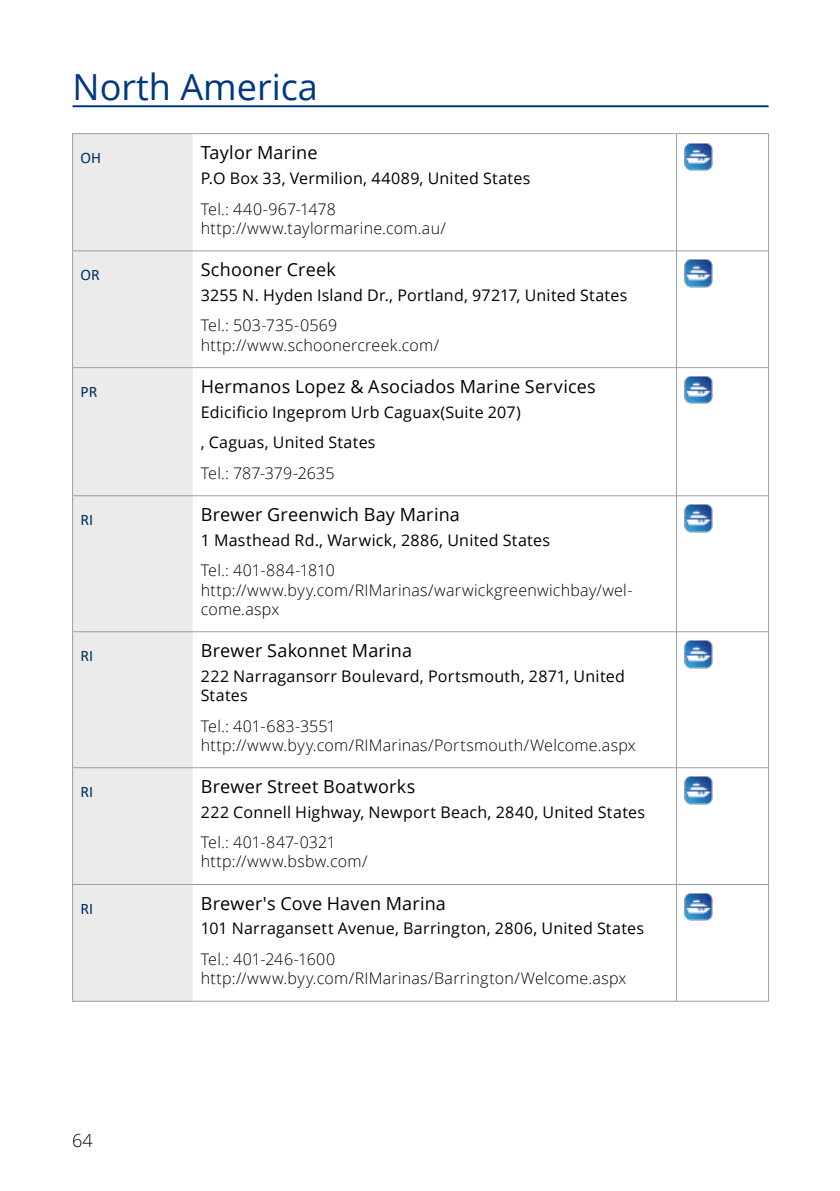
<style>
.page{position:relative;width:840px;height:1191px;background:#fff}
.page>*{position:absolute;margin:0;border:0;box-sizing:border-box;transform-origin:0 0}
.t1{font:36px "Open Sans";color:#003882}
.t2{font:18px "Open Sans";letter-spacing:.01em;color:#000}
.t3{font:300 18px "Open Sans";color:#000}
.t4{font:300 16px/19.2px "Open Sans";letter-spacing:.015em;color:#000}
.t5{font:16px/30.6px "Open Sans";letter-spacing:.015em;color:#000}
.t6{font:16px "Calibri";color:#00305e}
</style>
<div class="page">
<div style="left:73px;top:134px;width:119px;height:866px;background:#ebebec"></div>
<hr style="left:192px;top:133px;width:484px;height:1px;background:#9c9e9f">
<hr style="left:676px;top:133px;width:92px;height:1px;background:#9c9e9f">
<hr style="left:72px;top:133px;width:120px;height:1px;background:#9c9e9f">
<hr style="left:72px;top:134px;width:1px;height:116px;background:#9c9e9f">
<hr style="left:72px;top:250px;width:120px;height:1px;background:#9c9e9f">
<hr style="left:72px;top:251px;width:1px;height:116px;background:#9c9e9f">
<hr style="left:192px;top:250px;width:484px;height:1px;background:#9c9e9f">
<hr style="left:72px;top:367px;width:120px;height:1px;background:#9c9e9f">
<hr style="left:72px;top:368px;width:1px;height:127px;background:#9c9e9f">
<hr style="left:192px;top:367px;width:484px;height:1px;background:#9c9e9f">
<hr style="left:72px;top:495px;width:120px;height:1px;background:#9c9e9f">
<hr style="left:72px;top:496px;width:1px;height:135px;background:#9c9e9f">
<hr style="left:192px;top:495px;width:484px;height:1px;background:#9c9e9f">
<hr style="left:72px;top:631px;width:120px;height:1px;background:#9c9e9f">
<hr style="left:72px;top:632px;width:1px;height:135px;background:#9c9e9f">
<hr style="left:192px;top:631px;width:484px;height:1px;background:#9c9e9f">
<hr style="left:72px;top:767px;width:120px;height:1px;background:#9c9e9f">
<hr style="left:72px;top:768px;width:1px;height:116px;background:#9c9e9f">
<hr style="left:192px;top:767px;width:484px;height:1px;background:#9c9e9f">
<hr style="left:72px;top:884px;width:120px;height:1px;background:#9c9e9f">
<hr style="left:72px;top:885px;width:1px;height:115px;background:#9c9e9f">
<hr style="left:192px;top:884px;width:484px;height:1px;background:#9c9e9f">
<hr style="left:72px;top:1000px;width:120px;height:1px;background:#9c9e9f">
<hr style="left:192px;top:1000px;width:484px;height:1px;background:#9c9e9f">
<hr style="left:675px;top:134px;width:1px;height:117px;background:#9c9e9f">
<hr style="left:767px;top:134px;width:1px;height:117px;background:#9c9e9f">
<hr style="left:676px;top:250px;width:92px;height:1px;background:#9c9e9f">
<hr style="left:675px;top:251px;width:1px;height:116px;background:#9c9e9f">
<hr style="left:767px;top:251px;width:1px;height:116px;background:#9c9e9f">
<hr style="left:676px;top:367px;width:92px;height:1px;background:#9c9e9f">
<hr style="left:675px;top:368px;width:1px;height:127px;background:#9c9e9f">
<hr style="left:767px;top:368px;width:1px;height:127px;background:#9c9e9f">
<hr style="left:676px;top:495px;width:92px;height:1px;background:#9c9e9f">
<hr style="left:675px;top:496px;width:1px;height:135px;background:#9c9e9f">
<hr style="left:767px;top:496px;width:1px;height:135px;background:#9c9e9f">
<hr style="left:676px;top:631px;width:92px;height:1px;background:#9c9e9f">
<hr style="left:675px;top:632px;width:1px;height:135px;background:#9c9e9f">
<hr style="left:767px;top:632px;width:1px;height:135px;background:#9c9e9f">
<hr style="left:676px;top:767px;width:92px;height:1px;background:#9c9e9f">
<hr style="left:675px;top:768px;width:1px;height:116px;background:#9c9e9f">
<hr style="left:767px;top:768px;width:1px;height:116px;background:#9c9e9f">
<hr style="left:676px;top:884px;width:92px;height:1px;background:#9c9e9f">
<hr style="left:675px;top:884px;width:1px;height:117px;background:#9c9e9f">
<hr style="left:767px;top:884px;width:1px;height:117px;background:#9c9e9f">
<hr style="left:676px;top:1001px;width:92px;height:1px;background:#9c9e9f">
<hr style="left:72px;top:105px;width:696px;height:2px;background:#003882">
<img style="left:684px;top:143px;width:28px;height:27px">
<img style="left:684px;top:259px;width:28px;height:28px">
<img style="left:684px;top:376px;width:28px;height:28px">
<img style="left:684px;top:504px;width:28px;height:28px">
<img style="left:684px;top:640px;width:28px;height:28px">
<img style="left:684px;top:776px;width:28px;height:28px">
<img style="left:684px;top:893px;width:28px;height:27px">
<h1 class="t1" style="left:72px;top:62px;width:247px">North America</h1>
<p class="t6" style="left:80px;top:147px;width:22px">OH</p>
<p class="t2" style="left:200px;top:140px;width:118px">Taylor Marine</p>
<p class="t5" style="left:200px;top:163px;width:331px">P.O Box 33, Vermilion, 44089, United States</p>
<p class="t4" style="left:200px;top:199px;width:247px">Tel.: 440-967-1478 http://www.taylormarine.com.au/</p>
<p class="t6" style="left:80px;top:263px;width:21px">OR</p>
<p class="t2" style="left:200px;top:257px;width:137px">Schooner Creek</p>
<p class="t5" style="left:200px;top:279px;width:428px">3255 N. Hyden Island Dr., Portland, 97217, United States</p>
<p class="t4" style="left:200px;top:315px;width:240px">Tel.: 503-735-0569 http://www.schoonercreek.com/</p>
<p class="t6" style="left:80px;top:380px;width:18px">PR</p>
<p class="t2" style="left:200px;top:374px;width:396px">Hermanos Lopez &amp; Asociados Marine Services</p>
<p class="t5" style="left:200px;top:396px;width:321px">Edicificio Ingeprom Urb Caguax(Suite 207) , Caguas, United States</p>
<p class="t4" style="left:200px;top:463px;width:135px">Tel.: 787-379-2635</p>
<p class="t6" style="left:80px;top:508px;width:14px">RI</p>
<p class="t2" style="left:200px;top:502px;width:260px">Brewer Greenwich Bay Marina</p>
<p class="t5" style="left:200px;top:524px;width:350px">1 Masthead Rd., Warwick, 2886, United States</p>
<p class="t4" style="left:200px;top:560px;width:433px">Tel.: 401-884-1810 http://www.byy.com/RIMarinas/warwickgreenwichbay/wel&shy;come.aspx</p>
<p class="t6" style="left:80px;top:644px;width:14px">RI</p>
<p class="t2" style="left:200px;top:638px;width:213px">Brewer Sakonnet Marina</p>
<p class="t5" style="left:200px;top:666px;width:425px;line-height:19.2px">222 Narragansorr Boulevard, Portsmouth, 2871, United<br>States</p>
<p class="t4" style="left:200px;top:715px;width:436px">Tel.: 401-683-3551 http://www.byy.com/RIMarinas/Portsmouth/Welcome.aspx</p>
<p class="t6" style="left:80px;top:780px;width:14px">RI</p>
<p class="t2" style="left:200px;top:774px;width:216px">Brewer Street Boatworks</p>
<p class="t5" style="left:200px;top:796px;width:445px">222 Connell Highway, Newport Beach, 2840, United States</p>
<p class="t4" style="left:200px;top:832px;width:168px">Tel.: 401-847-0321 http://www.bsbw.com/</p>
<p class="t6" style="left:80px;top:897px;width:14px">RI</p>
<p class="t2" style="left:200px;top:890px;width:247px">Brewer's Cove Haven Marina</p>
<p class="t5" style="left:200px;top:913px;width:444px">101 Narragansett Avenue, Barrington, 2806, United States</p>
<p class="t4" style="left:200px;top:949px;width:427px">Tel.: 401-246-1600 http://www.byy.com/RIMarinas/Barrington/Welcome.aspx</p>
<p class="t3" style="left:72px;top:1128px;width:22px">64</p>
</div>
